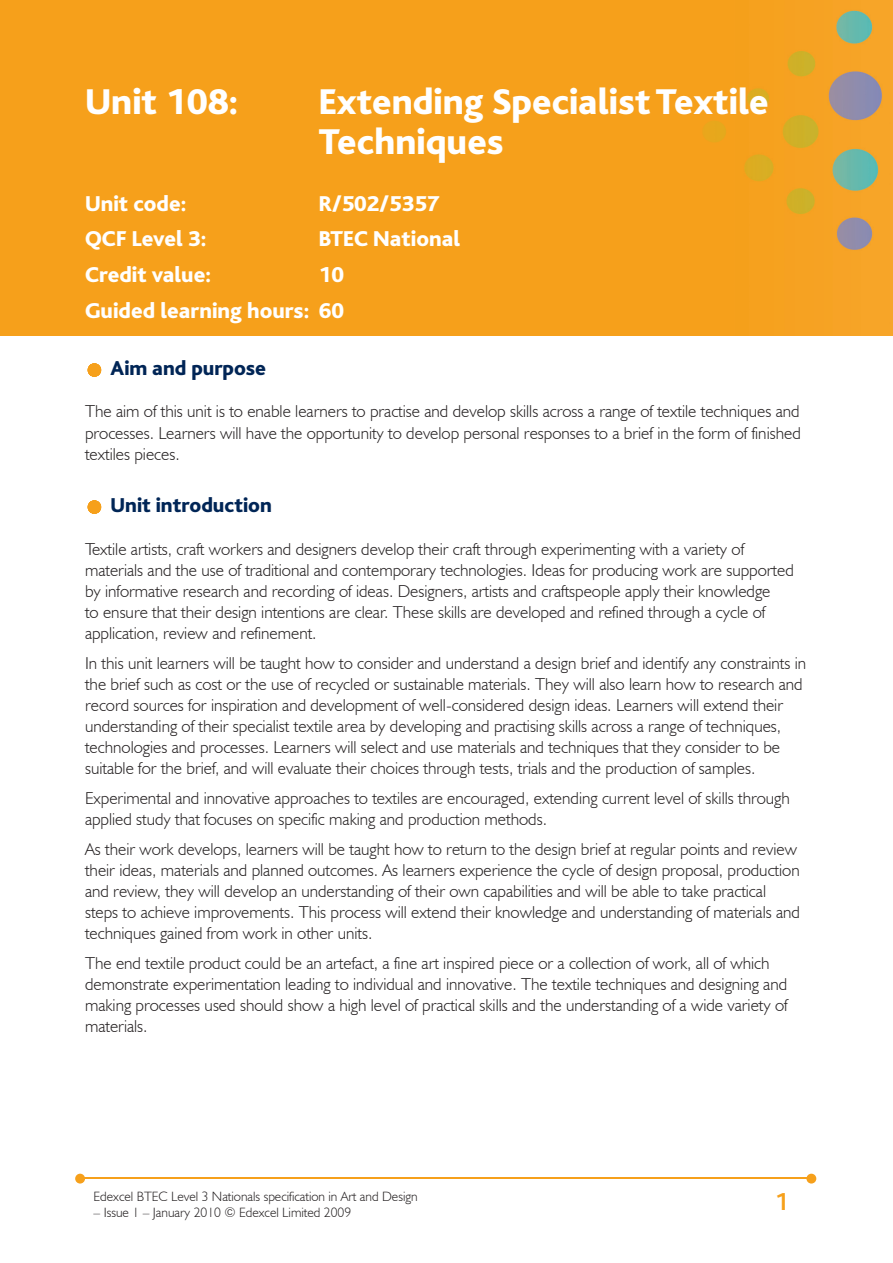
<style>
.page{position:relative;width:893px;height:1263px;background:#fff}
.page>*{position:absolute;margin:0;border:0;box-sizing:border-box;transform-origin:0 0}
.t1{font:800 37.5px/40.5px "Bliss";color:#fff}
.t2{font:700 25.5px "Bliss";color:#f6a01b}
.t3{font:800 22.5px/35.7px "Bliss";color:#fff;text-align:right}
.t4{font:800 21px "Bliss";color:#002556}
.t5{font:300 17.25px/21px "Humanist 521 BT";color:#231f20}
.t6{font:300 13.5px "Humanist 521 BT";color:#231f20}
</style>
<div class="page">
<img style="left:0;top:0;width:893px;height:336px">
<hr style="left:83px;top:1178px;width:727px;height:1px;background:#f6a01b">
<svg style="left:806px;top:1174px;width:10px;height:9px"></svg>
<svg style="left:75px;top:1174px;width:10px;height:9px"></svg>
<svg style="left:88px;top:363px;width:13px;height:14px"></svg>
<svg style="left:88px;top:500px;width:13px;height:14px"></svg>
<h1 class="t1" style="left:85px;top:82px;width:155px">Unit 108:</h1>
<h1 class="t1" style="left:319px;top:82px;width:451px">Extending Specialist Textile<br>Techniques</h1>
<h3 class="t3" style="left:85px;top:186px;width:103px">Unit code:</h3>
<h3 class="t3" style="left:319px;top:186px;width:122px">R/502/5357</h3>
<h3 class="t3" style="left:85px;top:222px;width:123px">QCF Level 3:</h3>
<h3 class="t3" style="left:319px;top:222px;width:143px">BTEC National</h3>
<h3 class="t3" style="left:85px;top:258px;width:128px">Credit value:</h3>
<h3 class="t3" style="left:85px;top:258px;width:261px">10<br>Guided learning hours: 60</h3>
<p class="t4" style="left:111px;top:357px;width:157px">Aim and purpose</p>
<p class="t5" style="left:85px;top:401px;width:717px;text-align:justify">The aim of this unit is to enable learners to practise and develop skills across a range of textile techniques and processes. Learners will have the opportunity to develop personal responses to a brief in the form of finished textiles pieces.</p>
<p class="t4" style="left:111px;top:494px;width:163px">Unit introduction</p>
<p class="t5" style="left:85px;top:538px;width:710px">Textile artists, craft workers and designers develop their craft through experimenting with a variety of materials and the use of traditional and contemporary technologies. Ideas for producing work are supported by informative research and recording of ideas. Designers, artists and craftspeople apply their knowledge<br>to ensure that their design intentions are clear. These skills are developed and refined through a cycle of application, review and refinement.</p>
<p class="t5" style="left:85px;top:652px;width:722px">In this unit learners will be taught how to consider and understand a design brief and identify any constraints in the brief such as cost or the use of recycled or sustainable materials. They will also learn how to research and record sources for inspiration and development of well-considered design ideas. Learners will extend their understanding of their specialist textile area by developing and practising skills across a range of techniques, technologies and processes. Learners will select and use materials and techniques that they consider to be suitable for the brief, and will evaluate their choices through tests, trials and the production of samples.</p>
<p class="t5" style="left:85px;top:787px;width:706px">Experimental and innovative approaches to textiles are encouraged, extending current level of skills through applied study that focuses on specific making and production methods.</p>
<p class="t5" style="left:85px;top:838px;width:716px">As their work develops, learners will be taught how to return to the design brief at regular points and review their ideas, materials and planned outcomes. As learners experience the cycle of design proposal, production and review, they will develop an understanding of their own capabilities and will be able to take practical steps to achieve improvements. This process will extend their knowledge and understanding of materials and techniques gained from work in other units.</p>
<p class="t5" style="left:85px;top:952px;width:704px">The end textile product could be an artefact, a fine art inspired piece or a collection of work, all of which demonstrate experimentation leading to individual and innovative. The textile techniques and designing and making processes used should show a high level of practical skills and the understanding of a wide variety of materials.</p>
<p class="t6" style="left:94px;top:1188px;width:326px">Edexcel BTEC Level 3 Nationals specification in Art and Design</p>
<p class="t6" style="left:94px;top:1204px;width:259px">– Issue 1 – January 2010 © Edexcel Limited 2009</p>
<h2 class="t2" style="left:775px;top:1189px;width:15px">1</h2>
</div>
